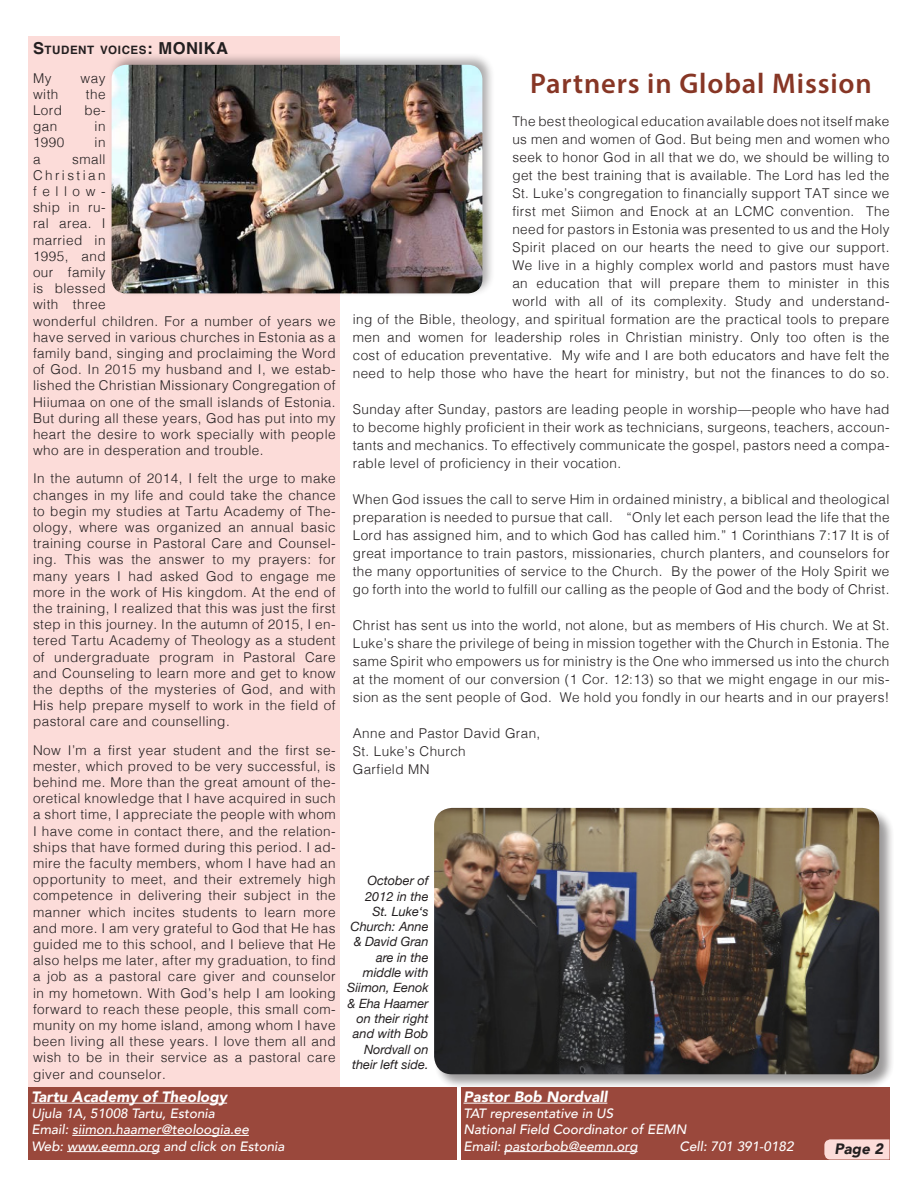
<style>
.page{position:relative;width:918px;height:1188px;background:#fff}
.page>*{position:absolute;margin:0;border:0;box-sizing:border-box;transform-origin:0 0}
.t1{font:600 28.5px "Myriad Pro";letter-spacing:.03em;color:#873625}
.t2{font:italic 900 15px "Avenir";color:#fff}
.t3{font:italic 900 15px "Avenir";color:#231f20}
.t4{font:300 13.5px/16.2px "Helvetica";letter-spacing:.03em;color:#231f20;text-align:justify}
.t5{font:italic 500 13.5px "Avenir";color:#fff}
.t6{font:italic 12.75px/15.3px "Helvetica Neue";color:#231f20;text-align:right}
.t7{font:700 11.55px "Helvetica";letter-spacing:.05em;color:#231f20}
.s1{font-size:16.5px}
</style>
<div class="page">
<div style="left:28px;top:36px;width:312px;height:1051px;background:#fcdcd9"></div>
<div style="left:28px;top:1087px;width:429px;height:73px;background:#9a483c"></div>
<hr style="left:32px;top:1103px;width:195px;height:1px;background:#fff">
<hr style="left:72px;top:1135px;width:177px;height:1px;background:#fff">
<hr style="left:67px;top:1151px;width:93px;height:1px;background:#fff">
<div style="left:461px;top:1087px;width:429px;height:73px;background:#9a483c"></div>
<hr style="left:464px;top:1103px;width:143px;height:1px;background:#fff">
<hr style="left:504px;top:1151px;width:134px;height:1px;background:#fff">
<svg style="left:824px;top:1139px;width:66px;height:20px"></svg>
<div style="left:433px;top:807px;width:462px;height:283px;background:#231f20;opacity:.5"></div>
<img style="left:434px;top:808px;width:445px;height:266px">
<div style="left:108px;top:52px;width:387px;height:245px;background:#231f20;opacity:.37"></div>
<img style="left:112px;top:65px;width:370px;height:228px">
<p class="t7" style="left:33px;top:41px;width:197px"><span class="s1">S</span>TUDENT VOICES<span class="s1">:</span> <span class="s1">MONIKA</span></p>
<p class="t4" style="left:33px;top:69px;width:20px">My</p>
<p class="t4" style="left:81px;top:69px;width:26px">way</p>
<p class="t4" style="left:33px;top:85px;width:27px">with</p>
<p class="t4" style="left:86px;top:85px;width:21px">the</p>
<p class="t4" style="left:33px;top:101px;width:31px">Lord</p>
<p class="t4" style="left:84px;top:101px;width:23px">be-</p>
<p class="t4" style="left:33px;top:117px;width:26px">gan</p>
<p class="t4" style="left:95px;top:117px;width:12px">in</p>
<p class="t4" style="left:33px;top:134px;width:33px">1990</p>
<p class="t4" style="left:95px;top:134px;width:12px">in</p>
<p class="t4" style="left:33px;top:150px;width:9px">a</p>
<p class="t4" style="left:33px;top:150px;width:304px;text-align:left;text-indent:39px">small<br>Christian<br>fellow-<br>ship in ru-<br>ral area. I<br>married in<br>1995, and<br>our family<br>is blessed<br>with three<br>wonderful children. For a number of years we have served in various churches in Estonia as a family band, singing and proclaiming the Word of God. In 2015 my husband and I, we estab&shy;lished the Christian Missionary Congregation of<br>Hiiumaa on one of the small islands of Estonia.<br>But during all these years, God has put into my heart the desire to work specially with people who are in desperation and trouble.</p>
<p class="t4" style="left:33px;top:470px;width:304px">In the autumn of 2014, I felt the urge to make changes in my life and could take the chance to begin my studies at Tartu Academy of The&shy;ology, where was organized an annual basic training course in Pastoral Care and Counsel&shy;ing. This was the answer to my prayers: for many years I had asked God to engage me more in the work of His kingdom. At the end of the training, I realized that this was just the first step in this journey. In the autumn of 2015, I en&shy;tered Tartu Academy of Theology as a student of undergraduate program in Pastoral Care and Counseling to learn more and get to know the depths of the mysteries of God, and with His help prepare myself to work in the field of pastoral care and counselling.</p>
<p class="t4" style="left:33px;top:741px;width:304px">Now I’m a first year student and the first se&shy;mester, which proved to be very successful, is behind me. More than the great amount of the&shy;oretical knowledge that I have acquired in such a short time, I appreciate the people with whom I have come in contact there, and the relation&shy;ships that have formed during this period. I ad&shy;mire the faculty members, whom I have had an opportunity to meet, and their extremely high competence in delivering their subject in the manner which incites students to learn more and more. I am very grateful to God that He has guided me to this school, and I believe that He also helps me later, after my graduation, to find a job as a pastoral care giver and counselor in my hometown. With God’s help I am looking forward to reach these people, this small com&shy;munity on my home island, among whom I have been living all these years. I love them all and wish to be in their service as a pastoral care giver and counselor.</p>
<p class="t2" style="left:32px;top:1084px;width:197px">Tartu Academy of Theology</p>
<p class="t5" style="left:32px;top:1105px;width:185px">Ujula 1A, 51008 Tartu, Estonia</p>
<p class="t5" style="left:32px;top:1122px;width:219px">Email: siimon.haamer@teoloogia.ee</p>
<p class="t5" style="left:32px;top:1138px;width:254px">Web: www.eemn.org and click on Estonia</p>
<p class="t1" style="left:530px;top:66px;width:343px">Partners in Global Mission</p>
<p class="t4" style="left:512px;top:111px;width:379px;line-height:18px">The best theological education available does not itself make us men and women of God. But being men and women who seek to honor God in all that we do, we should be willing to get the best training that is available. The Lord has led the St. Luke’s congregation to financially support TAT since we first met Siimon and Enock at an LCMC convention. The need for pastors in Estonia was presented to us and the Holy Spirit placed on our hearts the need to give our support.</p>
<p class="t4" style="left:353px;top:255px;width:538px;line-height:18px;text-align:right">We live in a highly complex world and pastors must have<br>an education that will prepare them to minister in this<br>world with all of its complexity. Study and understand-<br>ing of the Bible, theology, and spiritual formation are the practical tools to prepare men and women for leadership roles in Christian ministry. Only too often is the cost of education preventative. My wife and I are both educators and have felt the need to help those who have the heart for ministry, but not the finances to do so.</p>
<p class="t4" style="left:353px;top:399px;width:538px;line-height:18px">Sunday after Sunday, pastors are leading people in worship—people who have had to become highly proficient in their work as technicians, surgeons, teachers, accoun&shy;tants and mechanics. To effectively communicate the gospel, pastors need a compa&shy;rable level of proficiency in their vocation.</p>
<p class="t4" style="left:353px;top:489px;width:538px;line-height:18px">When God issues the call to serve Him in ordained ministry, a biblical and theological preparation is needed to pursue that call. “Only let each person lead the life that the Lord has assigned him, and to which God has called him.” 1 Corinthians 7:17 It is of great importance to train pastors, missionaries, church planters, and counselors for the many opportunities of service to the Church. By the power of the Holy Spirit we go forth into the world to fulfill our calling as the people of God and the body of Christ.</p>
<p class="t4" style="left:353px;top:615px;width:538px;line-height:18px">Christ has sent us into the world, not alone, but as members of His church. We at St.<br>Luke’s share the privilege of being in mission together with the Church in Estonia. The same Spirit who empowers us for ministry is the One who immersed us into the church at the moment of our conversion (1 Cor. 12:13) so that we might engage in our mis&shy;sion as the sent people of God. We hold you fondly in our hearts and in our prayers!</p>
<p class="t4" style="left:353px;top:724px;width:189px">Anne and Pastor David Gran,</p>
<p class="t4" style="left:353px;top:742px;width:115px">St. Luke’s Church</p>
<p class="t4" style="left:353px;top:760px;width:78px">Garfield MN</p>
<p class="t6" style="left:347px;top:874px;width:83px">October of<br>2012 in the<br>St. Luke‘s<br>Church: Anne &amp; David Gran are in the middle with<br>Siimon, Eenok &amp; Eha Haamer on their right and with Bob<br>Nordvall on their left side.</p>
<p class="t2" style="left:464px;top:1084px;width:145px">Pastor Bob Nordvall</p>
<p class="t5" style="left:464px;top:1105px;width:151px">TAT representative in US</p>
<p class="t5" style="left:464px;top:1122px;width:225px">National Field Coordinator of EEMN</p>
<p class="t5" style="left:464px;top:1138px;width:176px">Email: pastorbob@eemn.org</p>
<p class="t5" style="left:680px;top:1138px;width:116px">Cell: 701 391-0182</p>
<p class="t3" style="left:834px;top:1137px;width:50px">Page 2</p>
</div>
